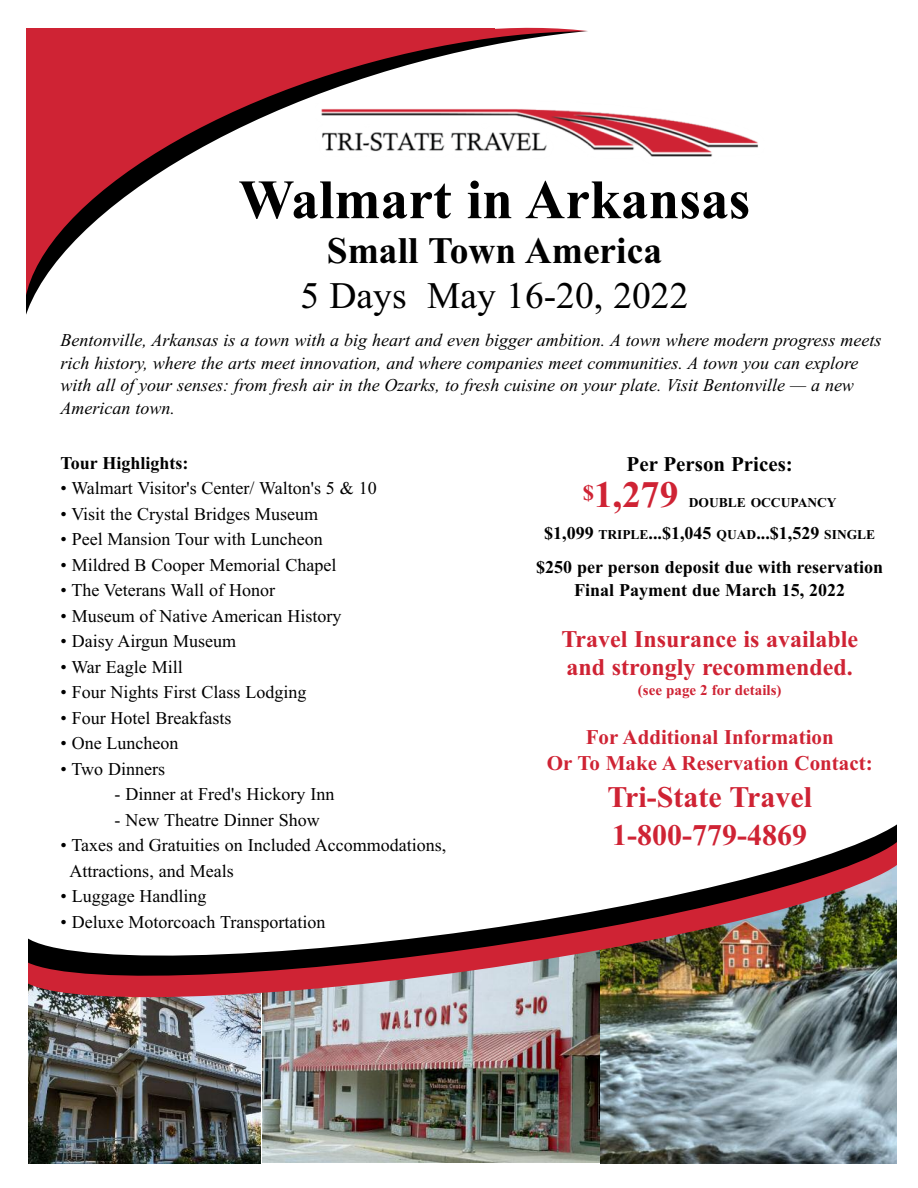
<style>
.page{position:relative;width:918px;height:1188px;background:#fff}
.page>*{position:absolute;margin:0;border:0;box-sizing:border-box;transform-origin:0 0}
.t1{font:700 55.5px "Times New Roman";color:#000}
.t2{font:37.5px "Times New Roman";color:#000}
.t3{font:700 37.5px "Times New Roman";color:#000}
.t4{font:700 37.5px "Times New Roman";color:#cf2334}
.t5{font:700 30px/37.5px "Times New Roman";color:#cf2334}
.t6{font:700 24px/28.5px "Times New Roman";color:#cf2334}
.t7{font:700 21px/25.5px "Times New Roman";color:#cf2334;text-align:center}
.t8{font:700 21px "Times New Roman";color:#000}
.t9{font:18px/25.5px "Times New Roman";color:#000}
.t10{font:italic 18px/22.5px "Times New Roman";color:#000}
.t11{font:700 18px/34.5px "Times New Roman";color:#000;text-align:center}
.t12{font:700 15px "Times New Roman";color:#cf2334}
.t13{font:700 13.5px "Times New Roman";color:#000}
.s1{font-size:13.5px}
</style>
<div class="page">
<svg style="left:26px;top:27px;width:562px;height:288px"></svg>
<img style="left:262px;top:1006px;width:338px;height:157px">
<img style="left:28px;top:1006px;width:233px;height:157px">
<img style="left:601px;top:1006px;width:296px;height:157px">
<img style="left:28px;top:985px;width:869px;height:21px">
<img style="left:28px;top:965px;width:869px;height:20px">
<svg style="left:28px;top:824px;width:869px;height:141px"></svg>
<img style="left:316px;top:100px;width:442px;height:64px">
<h1 class="t1" style="left:239px;top:167px;width:513px">Walmart in Arkansas</h1>
<h2 class="t3" style="left:327px;top:228px;width:337px">Small Town America</h2>
<h2 class="t2" style="left:301px;top:273px;width:389px">5 Days May 16-20, 2022</h2>
<p class="t10" style="left:60px;top:329px;width:823px">Bentonville, Arkansas is a town with a big heart and even bigger ambition. A town where modern progress meets rich history, where the arts meet innovation, and where companies meet communities. A town you can explore with all of your senses: from fresh air in the Ozarks, to fresh cuisine on your plate. Visit Bentonville — a new American town.</p>
<p class="t11" style="left:60px;top:445px;width:129px">Tour Highlights:</p>
<p class="t9" style="left:60px;top:475px;width:318px">• Walmart Visitor's Center/ Walton's 5 &amp; 10</p>
<p class="t9" style="left:60px;top:501px;width:259px">• Visit the Crystal Bridges Museum</p>
<p class="t9" style="left:60px;top:526px;width:264px">• Peel Mansion Tour with Luncheon</p>
<p class="t9" style="left:60px;top:552px;width:278px">• Mildred B Cooper Memorial Chapel</p>
<p class="t9" style="left:60px;top:577px;width:216px">• The Veterans Wall of Honor</p>
<p class="t9" style="left:60px;top:603px;width:282px">• Museum of Native American History</p>
<p class="t9" style="left:60px;top:628px;width:177px">• Daisy Airgun Museum</p>
<p class="t9" style="left:60px;top:654px;width:124px">• War Eagle Mill</p>
<p class="t9" style="left:60px;top:679px;width:248px">• Four Nights First Class Lodging</p>
<p class="t9" style="left:60px;top:705px;width:173px">• Four Hotel Breakfasts</p>
<p class="t9" style="left:60px;top:730px;width:120px">• One Luncheon</p>
<p class="t9" style="left:60px;top:756px;width:106px">• Two Dinners</p>
<p class="t9" style="left:114px;top:781px;width:221px">- Dinner at Fred's Hickory Inn</p>
<p class="t9" style="left:114px;top:807px;width:207px">- New Theatre Dinner Show</p>
<p class="t9" style="left:69px;top:832px;width:378px;text-indent:-9px">• Taxes and Gratuities on Included Accommodations,<br>Attractions, and Meals</p>
<p class="t9" style="left:60px;top:883px;width:148px">• Luggage Handling</p>
<p class="t9" style="left:60px;top:909px;width:267px">• Deluxe Motorcoach Transportation</p>
<p class="t8" style="left:627px;top:451px;width:168px">Per Person Prices:</p>
<h2 class="t4" style="left:583px;top:472px;width:97px"><sup>$</sup>1,279</h2>
<p class="t13" style="left:689px;top:494px;width:149px">DOUBLE OCCUPANCY</p>
<p class="t11" style="left:536px;top:515px;width:349px">$1,099 <span class="s1">TRIPLE</span>...$1,045 <span class="s1">QUAD</span>...$1,529 <span class="s1">SINGLE </span>$250 per person deposit due with reservation</p>
<p class="t11" style="left:574px;top:572px;width:272px">Final Payment due March 15, 2022</p>
<h3 class="t6" style="left:561px;top:624px;width:298px">Travel Insurance is available and strongly recommended.</h3>
<p class="t12" style="left:638px;top:681px;width:145px">(see page 2 for details)</p>
<p class="t7" style="left:547px;top:724px;width:327px">For Additional Information<br>Or To Make A Reservation Contact:</p>
<h3 class="t5" style="left:607px;top:778px;width:206px">Tri-State Travel<br>1-800-779-4869</h3>
</div>
